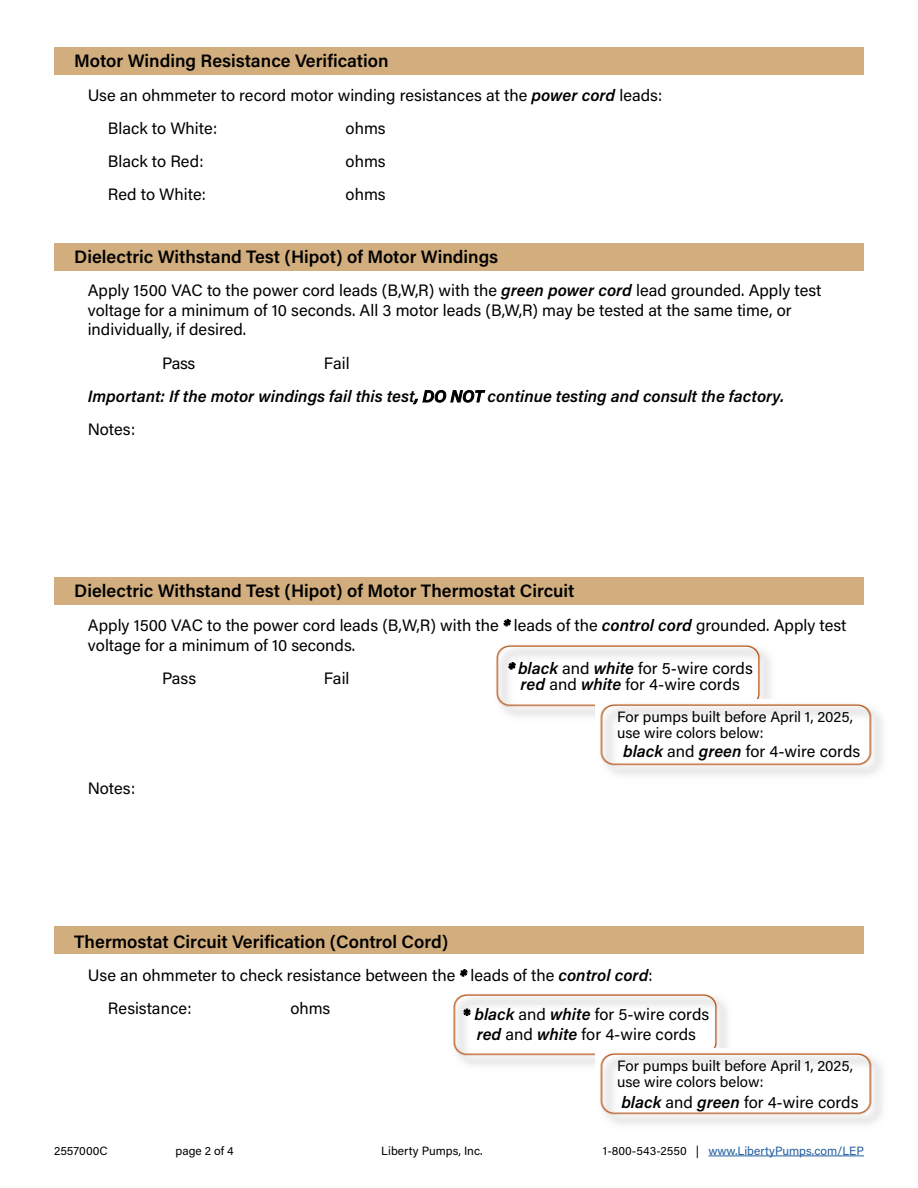
<style>
.page{position:relative;width:918px;height:1188px;background:#fff}
.page>*{position:absolute;margin:0;border:0;box-sizing:border-box;transform-origin:0 0}
.t1{font:600 18px "Acumin Pro";color:#000}
.t2{font:16.5px/19.8px "Acumin Pro";color:#000}
.t3{font:italic 600 16.5px "Acumin Pro";color:#000}
.t4{font:15px/16px "Acumin Pro";color:#000}
.t5{font:12px "Acumin Pro";color:#215e9e}
.t6{font:12px "Acumin Pro";color:#000}
.s1{font-weight:600;font-style:italic}
.s2{font-weight:600}
.s3{color:#000}
</style>
<div class="page">
<img style="left:496px;top:645px;width:275px;height:71px">
<img style="left:453px;top:994px;width:275px;height:71px">
<hr style="left:708px;top:1156px;width:156px;height:1px;background:#215e9e">
<div style="left:54px;top:47px;width:810px;height:28px;background:#d2ae7e"></div>
<div style="left:54px;top:243px;width:810px;height:28px;background:#d2ae7e"></div>
<div style="left:54px;top:577px;width:810px;height:28px;background:#d2ae7e"></div>
<div style="left:54px;top:926px;width:810px;height:28px;background:#d2ae7e"></div>
<img style="left:595px;top:1048px;width:287px;height:76px">
<img style="left:595px;top:699px;width:287px;height:76px">
<p class="t1" style="left:74px;top:48px;width:316px">Motor Winding Resistance Verification</p>
<p class="t2" style="left:108px;top:77px;width:556px;line-height:33.3px;text-indent:-20px">Use an ohmmeter to record motor winding resistances at the <span class="s1">power cord</span> leads:<br>Black to White:</p>
<p class="t2" style="left:346px;top:117px;width:42px">ohms</p>
<p class="t2" style="left:108px;top:151px;width:97px">Black to Red:</p>
<p class="t2" style="left:346px;top:151px;width:42px">ohms</p>
<p class="t2" style="left:108px;top:184px;width:100px">Red to White:</p>
<p class="t2" style="left:346px;top:184px;width:42px">ohms</p>
<p class="t1" style="left:74px;top:244px;width:426px">Dielectric Withstand Test (Hipot) of Motor Windings</p>
<p class="t2" style="left:88px;top:280px;width:735px">Apply 1500 VAC to the power cord leads (B,W,R) with the <span class="s1">green power cord</span> lead grounded. Apply test voltage for a minimum of 10 seconds. All 3 motor leads (B,W,R) may be tested at the same time, or individually, if desired.</p>
<p class="t2" style="left:162px;top:352px;width:35px">Pass</p>
<p class="t3" style="left:88px;top:385px;width:698px">Important: If the motor windings fail this test, DO NOT continue testing and consult the factory.</p>
<p class="t2" style="left:88px;top:419px;width:49px">Notes:</p>
<p class="t2" style="left:324px;top:352px;width:27px">Fail</p>
<p class="t1" style="left:74px;top:578px;width:502px">Dielectric Withstand Test (Hipot) of Motor Thermostat Circuit</p>
<p class="t2" style="left:88px;top:615px;width:760px">Apply 1500 VAC to the power cord leads (B,W,R) with the <span class="s1">*</span> leads of the <span class="s1">control cord</span> grounded. Apply test voltage for a minimum of 10 seconds.</p>
<p class="t2" style="left:162px;top:667px;width:36px">Pass</p>
<p class="t2" style="left:324px;top:667px;width:27px">Fail</p>
<p class="t2" style="left:508px;top:660px;width:247px;line-height:15.8px;text-align:center"><span class="s1">* black</span> and <span class="s1">white</span> for 5-wire cords <span class="s1">red</span> and <span class="s1">white</span> for 4-wire cords</p>
<p class="t2" style="left:88px;top:777px;width:49px">Notes:</p>
<p class="t4" style="left:617px;top:708px;width:237px">For pumps built before April 1, 2025, use wire colors below:</p>
<p class="t2" style="left:623px;top:740px;width:239px"><span class="s1">black</span> and <span class="s1">green</span> for 4-wire cords</p>
<p class="t1" style="left:74px;top:929px;width:376px">Thermostat Circuit Verification (Control Cord)</p>
<p class="t2" style="left:108px;top:958px;width:546px;line-height:33.3px;text-indent:-20px">Use an ohmmeter to check resistance between the <span class="s1">*</span> leads of the <span class="s1">control cord</span>:<br>Resistance:</p>
<p class="t2" style="left:290px;top:998px;width:42px">ohms</p>
<p class="t2" style="left:464px;top:1004px;width:247px;text-align:center"><span class="s2">*</span> <span class="s1">black</span> and <span class="s1">white</span> for 5-wire cords <span class="s1">red</span> and <span class="s1">white</span> for 4-wire cords</p>
<p class="t4" style="left:617px;top:1057px;width:237px">For pumps built before April 1, 2025, use wire colors below:</p>
<p class="t2" style="left:621px;top:1091px;width:239px"><span class="s1">black</span> and <span class="s1">green</span> for 4-wire cords</p>
<p class="t6" style="left:176px;top:1142px;width:60px">page 2 of 4</p>
<p class="t6" style="left:381px;top:1142px;width:103px">Liberty Pumps, Inc.</p>
<p class="t5" style="left:603px;top:1142px;width:263px"><span class="s3">1-800-543-2550 |</span> www.LibertyPumps.com/LEP</p>
</div>
